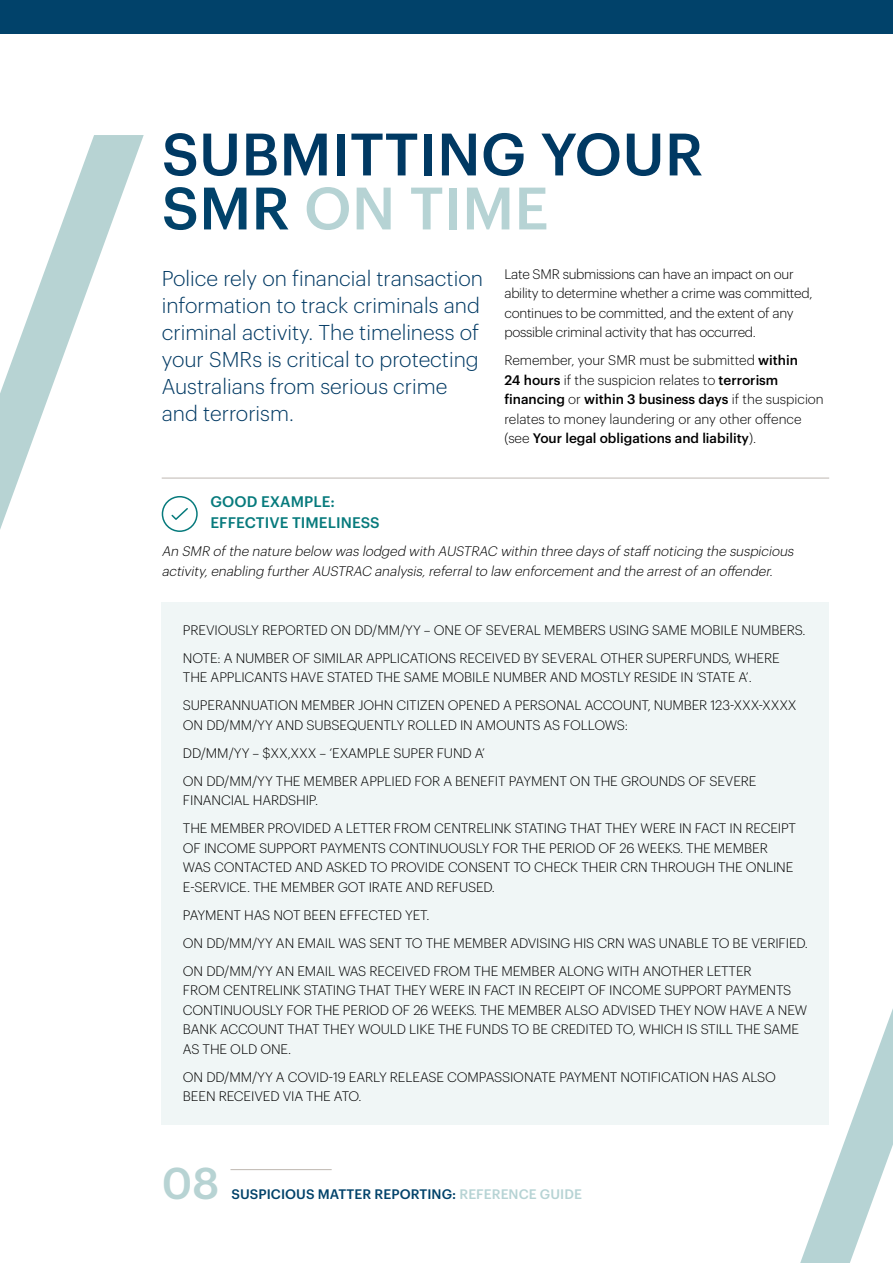
<style>
.page{position:relative;width:893px;height:1263px;background:#fff}
.page>*{position:absolute;margin:0;border:0;box-sizing:border-box;transform-origin:0 0}
.t1{font:500 58.5px/54px "Graphik";letter-spacing:.005em;color:#003963}
.t2{font:500 43.5px "Graphik";color:#b7d3d3}
.LEAD_1{font:300 21px/27px "Graphik";color:#003963}
.t3{font:500 15px/21px "Graphik";letter-spacing:.005em;color:#067a7c}
.BODY{font:300 13.5px/19.5px "Graphik";letter-spacing:-.01em;color:#000}
.t4{font:italic 300 13.5px/19.5px "Graphik";color:#000}
.t5{font:500 13.5px "Graphik";letter-spacing:.005em;color:#01426a}
.s1{color:#01426a}
.s2{color:#b6d3d4}
.s3{font-weight:500}
</style>
<div class="page">
<svg style="left:0;top:135px;width:144px;height:395px"></svg>
<svg style="left:800px;top:1009px;width:93px;height:254px"></svg>
<hr style="left:230px;top:1169px;width:102px;height:1px;background:#beb7b1">
<div style="left:0;top:0;width:893px;height:33px;background:#01426a"></div>
<div style="left:162px;top:602px;width:667px;height:523px;background:#f0f6f6"></div>
<hr style="left:162px;top:478px;width:667px;height:1px;background:#beb7b1">
<svg style="left:161px;top:496px;width:37px;height:36px"></svg>
<h1 class="t1" style="left:162px;top:122px;width:543px">SUBMITTING YOUR<br><span class="s1">SMR</span> <span class="s2">ON TIME</span></h1>
<p class="LEAD_1" style="left:162px;top:263px;width:323px">Police rely on financial transaction information to track criminals and criminal activity. The timeliness of your SMRs is critical to protecting<br>Australians from serious crime and terrorism.</p>
<p class="BODY" style="left:504px;top:263px;width:309px">Late SMR submissions can have an impact on our ability to determine whether a crime was committed, continues to be committed, and the extent of any possible criminal activity that has occurred.</p>
<p class="BODY" style="left:504px;top:350px;width:321px">Remember, your SMR must be submitted <span class="s3">within<br>24 hours</span> if the suspicion relates to <span class="s3">terrorism financing</span> or <span class="s3">within 3 business days</span> if the suspicion relates to money laundering or any other offence (see <span class="s3">Your legal obligations and liability</span>).</p>
<h3 class="t3" style="left:210px;top:490px;width:171px">GOOD EXAMPLE:<br>EFFECTIVE TIMELINESS</h3>
<p class="t4" style="left:162px;top:540px;width:636px">An SMR ofthe nature below was lodged with AUSTRAC within three days ofstaff noticing the suspicious activity,enabling furtherAUSTRAC analysis,referralto law enforcementand the arrestofan offender.</p>
<p class="BODY" style="left:183px;top:619px;width:624px">PREVIOUSLY REPORTED ON DD/MM/YY – ONE OF SEVERAL MEMBERS USING SAME MOBILE NUMBERS.</p>
<p class="BODY" style="left:183px;top:647px;width:598px">NOTE: A NUMBER OF SIMILAR APPLICATIONS RECEIVED BY SEVERAL OTHER SUPERFUNDS, WHERE<br>THE APPLICANTS HAVE STATED THE SAME MOBILE NUMBER AND MOSTLY RESIDE IN ‘STATE A’.</p>
<p class="BODY" style="left:183px;top:694px;width:615px">SUPERANNUATION MEMBER JOHN CITIZEN OPENED A PERSONAL ACCOUNT, NUMBER 123-XXX-XXXX<br>ON DD/MM/YY AND SUBSEQUENTLY ROLLED IN AMOUNTS AS FOLLOWS:</p>
<p class="BODY" style="left:183px;top:742px;width:304px">DD/MM/YY – $XX,XXX – ‘EXAMPLE SUPER FUND A’</p>
<p class="BODY" style="left:183px;top:770px;width:575px">ON DD/MM/YY THE MEMBER APPLIED FOR A BENEFIT PAYMENT ON THE GROUNDS OF SEVERE<br>FINANCIAL HARDSHIP.</p>
<p class="BODY" style="left:183px;top:818px;width:615px">THE MEMBER PROVIDED A LETTER FROM CENTRELINK STATING THAT THEY WERE IN FACT IN RECEIPT OF INCOME SUPPORT PAYMENTS CONTINUOUSLY FOR THE PERIOD OF 26 WEEKS. THE MEMBER WAS CONTACTED AND ASKED TO PROVIDE CONSENT TO CHECK THEIR CRN THROUGH THE ONLINE E-SERVICE. THE MEMBER GOT IRATE AND REFUSED.</p>
<p class="BODY" style="left:183px;top:904px;width:248px">PAYMENT HAS NOT BEEN EFFECTED YET.</p>
<p class="BODY" style="left:183px;top:932px;width:626px">ON DD/MM/YY AN EMAIL WAS SENT TO THE MEMBER ADVISING HIS CRN WAS UNABLE TO BE VERIFIED.</p>
<p class="BODY" style="left:183px;top:960px;width:626px">ON DD/MM/YY AN EMAIL WAS RECEIVED FROM THE MEMBER ALONG WITH ANOTHER LETTER<br>FROM CENTRELINK STATING THAT THEY WERE IN FACT IN RECEIPT OF INCOME SUPPORT PAYMENTS CONTINUOUSLY FOR THE PERIOD OF 26 WEEKS. THE MEMBER ALSO ADVISED THEY NOW HAVE A NEW BANK ACCOUNT THAT THEY WOULD LIKE THE FUNDS TO BE CREDITED TO, WHICH IS STILL THE SAME AS THE OLD ONE.</p>
<p class="BODY" style="left:183px;top:1066px;width:594px">ON DD/MM/YY A COVID-19 EARLY RELEASE COMPASSIONATE PAYMENT NOTIFICATION HAS ALSO<br>BEEN RECEIVED VIA THE ATO.</p>
<h2 class="t2" style="left:162px;top:1150px;width:59px">08</h2>
<p class="t5" style="left:231px;top:1184px;width:352px">SUSPICIOUS MATTER REPORTING: <span class="s2">REFERENCE GUIDE</span></p>
</div>
